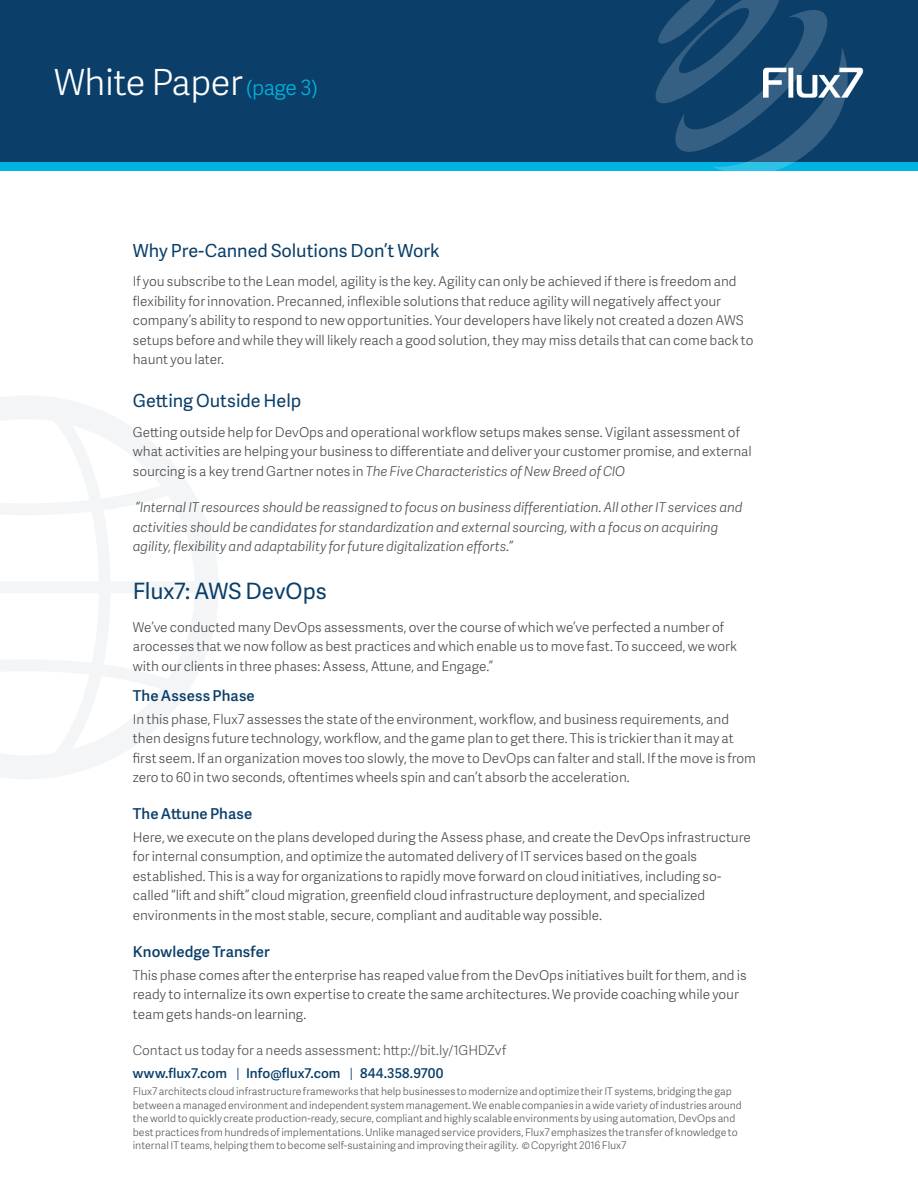
<style>
.page{position:relative;width:918px;height:1188px;background:#fff}
.page>*{position:absolute;margin:0;border:0;box-sizing:border-box;transform-origin:0 0}
.product_title{font:300 36px "Adelle Sans";letter-spacing:-.01em;color:#fff}
.Headline{font:22.5px "Adelle Sans";letter-spacing:-.005em;color:#0b3f69}
.subhead{font:18px "Adelle Sans";letter-spacing:-.005em;color:#0b3f69}
.subhead_small{font:600 15px "Adelle Sans";letter-spacing:.005em;color:#0b3f69}
.body_large{font:300 13.5px/19.5px "Adelle Sans";color:#4b4c4d}
.body_large-2{font:italic 300 13.5px/19.5px "Adelle Sans";color:#4b4c4d}
.Headline-2{font:300 13.5px/19.5px "Adelle Sans";color:#4b4c4d}
.body_large-3{font:300 13.5px "Adelle Sans";color:#57585a}
.body_large-4{font:600 13.5px "Adelle Sans";letter-spacing:.005em;color:#0b3f69}
.boilerplate_new{font:300 10.5px/13.5px "Adelle Sans";color:#57585a}
.s1{font-size:21px;color:#00b5e2}
.s2{font-style:italic}
.s3{font-weight:300}
</style>
<div class="page">
<div style="left:0;top:0;width:918px;height:162px;background:#0b3f69"></div>
<div style="left:210px;top:162px;width:93px;height:9px;background:#00b5e2"></div>
<div style="left:7px;top:162px;width:62px;height:9px;background:#00b5e2"></div>
<div style="left:0;top:162px;width:21px;height:9px;background:#00b5e2"></div>
<div style="left:63px;top:162px;width:16px;height:9px;background:#00b5e2"></div>
<div style="left:275px;top:162px;width:93px;height:9px;background:#00b5e2"></div>
<div style="left:387px;top:162px;width:94px;height:9px;background:#00b5e2"></div>
<div style="left:539px;top:162px;width:93px;height:9px;background:#00b5e2"></div>
<div style="left:838px;top:162px;width:80px;height:9px;background:#00b5e2"></div>
<div style="left:609px;top:162px;width:74px;height:9px;background:#00b5e2"></div>
<div style="left:79px;top:162px;width:20px;height:9px;background:#00b5e2"></div>
<div style="left:98px;top:162px;width:115px;height:9px;background:#00b5e2"></div>
<div style="left:473px;top:162px;width:43px;height:9px;background:#00b5e2"></div>
<div style="left:356px;top:162px;width:94px;height:9px;background:#00b5e2"></div>
<div style="left:516px;top:162px;width:25px;height:9px;background:#00b5e2"></div>
<svg style="left:655px;top:0;width:192px;height:171px"></svg>
<img style="left:764px;top:64px;width:100px;height:37px">
<svg style="left:0;top:396px;width:218px;height:383px"></svg>
<p class="product_title" style="left:54px;top:56px;width:265px">White Paper <span class="s1">(page 3)</span></p>
<p class="subhead" style="left:133px;top:237px;width:308px">Why Pre-Canned Solutions Don’t Work</p>
<p class="body_large" style="left:133px;top:271px;width:622px">If you subscribe to the Lean model, agility is the key. Agility can only be achieved if there is freedom and flexibility for innovation. Precanned, inflexible solutions that reduce agility will negatively affect your company’s ability to respond to new opportunities. Your developers have likely not created a dozen AWS setups before and while they will likely reach a good solution, they may miss details that can come back to haunt you later.</p>
<p class="subhead" style="left:133px;top:388px;width:170px">Getting Outside Help</p>
<p class="body_large" style="left:133px;top:422px;width:620px">Getting outside help for DevOps and operational workflow setups makes sense. Vigilant assessment of what activities are helping your business to differentiate and deliver your customer promise, and external sourcing is a key trend Gartner notes in <span class="s2">The Five Characteristics of New Breed of CIO</span></p>
<p class="body_large-2" style="left:133px;top:497px;width:611px">“Internal IT resources should be reassigned to focus on business differentiation. All other IT services and activities should be candidates for standardization and external sourcing, with a focus on acquiring agility, flexibility and adaptability for future digitalization efforts.”</p>
<p class="Headline" style="left:133px;top:575px;width:195px">Flux7: AWS DevOps</p>
<p class="Headline-2" style="left:133px;top:617px;width:606px">We’ve conducted many DevOps assessments, over the course of which we’ve perfected a number of arocesses that we now follow as best practices and which enable us to move fast. To succeed, we work with our clients in three phases: Assess, Attune, and Engage.”</p>
<p class="subhead_small" style="left:133px;top:684px;width:123px">The Assess Phase</p>
<p class="body_large" style="left:133px;top:709px;width:625px">In this phase, Flux7 assesses the state of the environment, workflow, and business requirements, and then designs future technology, workflow, and the game plan to get there. This is trickier than it may at first seem. If an organization moves too slowly, the move to DevOps can falter and stall. If the move is from zero to 60 in two seconds, oftentimes wheels spin and can’t absorb the acceleration.</p>
<p class="subhead_small" style="left:133px;top:803px;width:121px">The Attune Phase</p>
<p class="body_large" style="left:133px;top:827px;width:619px">Here, we execute on the plans developed during the Assess phase, and create the DevOps infrastructure for internal consumption, and optimize the automated delivery of IT services based on the goals established. This is a way for organizations to rapidly move forward on cloud initiatives, including so&shy;called “lift and shift” cloud migration, greenfield cloud infrastructure deployment, and specialized environments in the most stable, secure, compliant and auditable way possible.</p>
<p class="subhead_small" style="left:133px;top:940px;width:138px">Knowledge Transfer</p>
<p class="body_large" style="left:133px;top:965px;width:615px">This phase comes after the enterprise has reaped value from the DevOps initiatives built for them, and is ready to internalize its own expertise to create the same architectures. We provide coaching while your team gets hands-on learning.</p>
<p class="body_large-3" style="left:133px;top:1041px;width:375px">Contact us today for a needs assessment: http://bit.ly/1GHDZvf</p>
<p class="body_large-4" style="left:133px;top:1064px;width:312px">www.flux7.com <span class="s3">|</span> Info@flux7.com <span class="s3">|</span> 844.358.9700</p>
<p class="boilerplate_new" style="left:133px;top:1084px;width:611px">Flux7 architects cloud infrastructure frameworks that help businesses to modernize and optimize their IT systems, bridging the gap between a managed environment and independent system management. We enable companies in a wide variety of industries around the world to quickly create production-ready, secure, compliant and highly scalable environments by using automation, DevOps and best practices from hundreds of implementations. Unlike managed service providers, Flux7 emphasizes the transfer of knowledge to internal IT teams, helping them to become self-sustaining and improving their agility. © Copyright 2016 Flux7</p>
</div>
